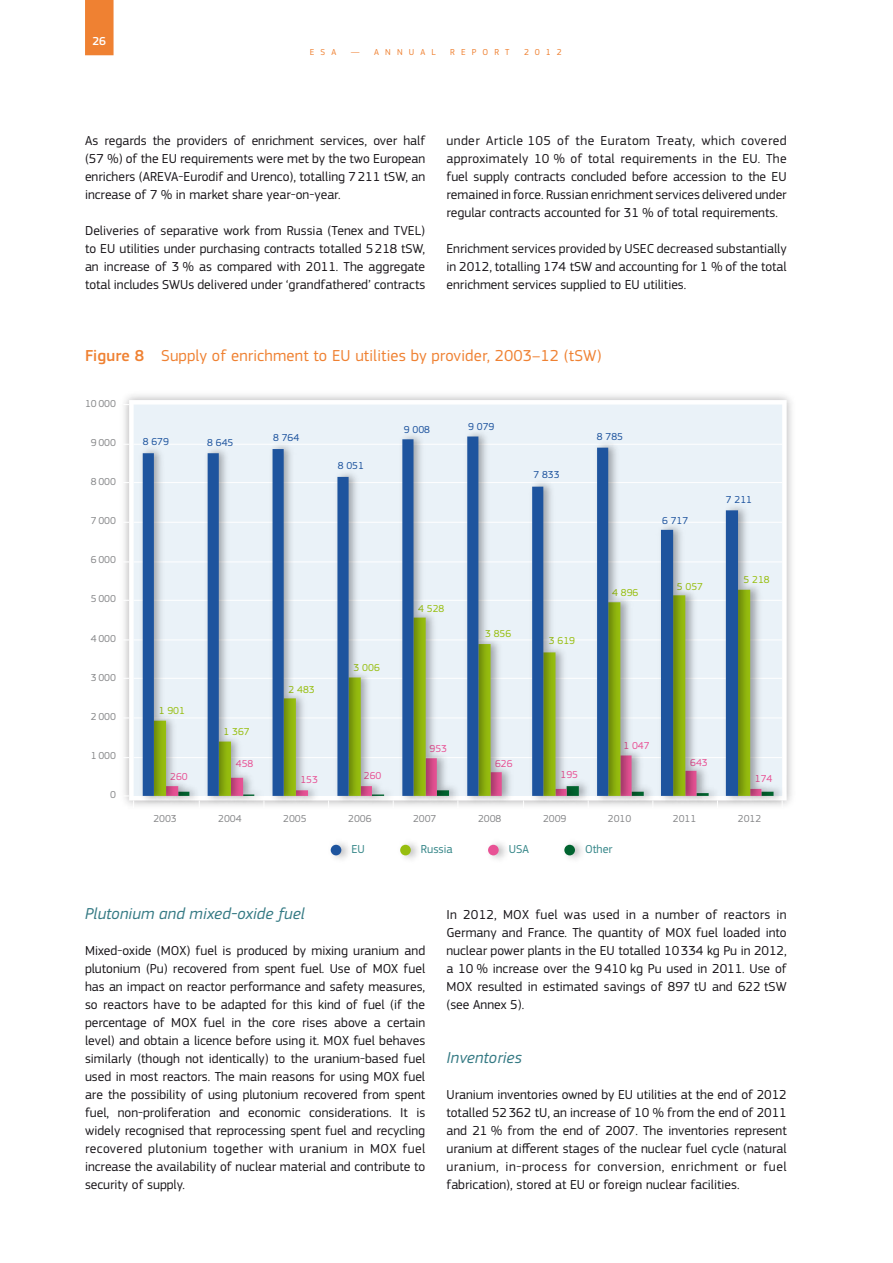
<style>
.page{position:relative;width:893px;height:1263px;background:#fff}
.page>*{position:absolute;margin:0;border:0;box-sizing:border-box;transform-origin:0 0}
.t1{font:16.5px "PF Square Sans Pro";letter-spacing:.01em;color:#ef8132}
.t2{font:italic 16.5px "PF Square Sans Pro";letter-spacing:.01em;color:#357a84}
.t3{font:13.5px/18px "PF Square Sans Pro";color:#1a171b;text-align:justify}
.t4{font:12px "PF Square Sans Pro";color:#338587}
.t5{font:500 12px "PF Square Sans Pro";color:#fff}
.t6{font:10.5px "PF Square Sans Pro";color:#87888a}
.t7{font:10.5px "PF Square Sans Pro";color:#1e549e}
.t8{font:10.5px "PF Square Sans Pro";color:#97be0f}
.t9{font:10.5px "PF Square Sans Pro";color:#e85295}
.t10{font:9px "PF Square Sans Pro";letter-spacing:.68em;color:#ef8132}
.s1{font-weight:500}
</style>
<div class="page">
<div style="left:85px;top:0;width:29px;height:55px;background:#ef8132"></div>
<svg style="left:129px;top:400px;width:658px;height:396px;fill:#eaf2f8"></svg>
<hr style="left:134px;top:757px;width:648px;height:1px;background:#fff">
<hr style="left:134px;top:717px;width:648px;height:1px;background:#fff">
<hr style="left:134px;top:678px;width:648px;height:1px;background:#fff">
<hr style="left:134px;top:639px;width:648px;height:1px;background:#fff">
<hr style="left:134px;top:600px;width:648px;height:1px;background:#fff">
<hr style="left:134px;top:561px;width:648px;height:1px;background:#fff">
<hr style="left:134px;top:522px;width:648px;height:1px;background:#fff">
<hr style="left:134px;top:482px;width:648px;height:1px;background:#fff">
<hr style="left:134px;top:444px;width:648px;height:1px;background:#fff">
<svg style="left:123px;top:795px;width:11px;height:13px"></svg>
<img style="left:330px;top:843px;width:19px;height:16px">
<div style="left:331px;top:845px;width:10px;height:10px;background:#1e549e;border-radius:50%"></div>
<img style="left:400px;top:843px;width:18px;height:16px">
<div style="left:400px;top:845px;width:11px;height:10px;background:#97be0f;border-radius:50%"></div>
<img style="left:488px;top:843px;width:18px;height:16px">
<div style="left:488px;top:845px;width:11px;height:10px;background:#e85295;border-radius:50%"></div>
<img style="left:564px;top:843px;width:18px;height:16px">
<div style="left:564px;top:845px;width:11px;height:10px;background:#00632f;border-radius:50%"></div>
<svg style="left:166px;top:755px;width:607px;height:53px"></svg>
<img style="left:137px;top:426px;width:616px;height:380px">
<svg style="left:143px;top:436px;width:595px;height:360px;background:#bacbd2"></svg>
<p class="t5" style="left:93px;top:34px;width:15px">26</p>
<p class="t10" style="left:310px;top:47px;width:28px">ESA</p>
<p class="t10" style="left:351px;top:47px;width:87px">— ANNUAL</p>
<p class="t10" style="left:450px;top:47px;width:61px">REPORT</p>
<p class="t10" style="left:524px;top:47px;width:39px">2012</p>
<p class="t3" style="left:85px;top:132px;width:342px">As regards the providers of enrichment services, over half (57 %) of the EU requirements were met by the two European enrichers (AREVA-Eurodif and Urenco), totalling 7211 tSW, an increase of 7 % in market share year-on-year.</p>
<p class="t3" style="left:85px;top:222px;width:342px">Deliveries of separative work from Russia (Tenex and TVEL) to EU utilities under purchasing contracts totalled 5218 tSW, an increase of 3 % as compared with 2011. The aggregate total includes SWUs delivered under ‘grandfathered’ contracts</p>
<p class="t3" style="left:446px;top:132px;width:342px">under Article 105 of the Euratom Treaty, which covered approximately 10 % of total requirements in the EU. The fuel supply contracts concluded before accession to the EU remained in force. Russian enrichment services delivered under regular contracts accounted for 31 % of total requirements.</p>
<p class="t3" style="left:446px;top:240px;width:342px">Enrichment services provided by USEC decreased substantially in 2012, totalling 174 tSW and accounting for 1 % of the total enrichment services supplied to EU utilities.</p>
<p class="t1" style="left:85px;top:346px;width:518px"><span class="s1">Figure 8</span> Supply of enrichment to EU utilities by provider, 2003–12 (tSW)</p>
<p class="t6" style="left:85px;top:397px;width:32px">10 000</p>
<p class="t6" style="left:91px;top:437px;width:26px">9 000</p>
<p class="t6" style="left:91px;top:476px;width:26px">8 000</p>
<p class="t6" style="left:91px;top:515px;width:26px">7 000</p>
<p class="t6" style="left:91px;top:554px;width:26px">6 000</p>
<p class="t6" style="left:91px;top:593px;width:26px">5 000</p>
<p class="t6" style="left:91px;top:632px;width:26px">4 000</p>
<p class="t6" style="left:91px;top:671px;width:26px">3 000</p>
<p class="t6" style="left:91px;top:710px;width:26px">2 000</p>
<p class="t6" style="left:91px;top:749px;width:26px">1 000</p>
<p class="t6" style="left:110px;top:788px;width:7px">0</p>
<p class="t7" style="left:143px;top:435px;width:28px">8 679</p>
<p class="t7" style="left:207px;top:437px;width:28px">8 645</p>
<p class="t7" style="left:273px;top:431px;width:28px">8 764</p>
<p class="t7" style="left:338px;top:459px;width:28px">8 051</p>
<p class="t8" style="left:159px;top:704px;width:28px">1 901</p>
<p class="t9" style="left:170px;top:770px;width:19px">260</p>
<p class="t8" style="left:224px;top:726px;width:28px">1 367</p>
<p class="t9" style="left:236px;top:757px;width:19px">458</p>
<p class="t8" style="left:289px;top:683px;width:28px">2 483</p>
<p class="t9" style="left:300px;top:774px;width:19px">153</p>
<p class="t8" style="left:354px;top:662px;width:28px">3 006</p>
<p class="t9" style="left:364px;top:769px;width:19px">260</p>
<p class="t7" style="left:404px;top:423px;width:28px">9 008</p>
<p class="t7" style="left:468px;top:421px;width:28px">9 079</p>
<p class="t7" style="left:533px;top:469px;width:28px">7 833</p>
<p class="t7" style="left:597px;top:431px;width:28px">8 785</p>
<p class="t8" style="left:418px;top:603px;width:28px">4 528</p>
<p class="t8" style="left:485px;top:627px;width:28px">3 856</p>
<p class="t8" style="left:549px;top:634px;width:28px">3 619</p>
<p class="t8" style="left:612px;top:586px;width:28px">4 896</p>
<p class="t7" style="left:662px;top:515px;width:28px">6 717</p>
<p class="t8" style="left:677px;top:580px;width:28px">5 057</p>
<p class="t7" style="left:726px;top:493px;width:28px">7 211</p>
<p class="t8" style="left:743px;top:573px;width:28px">5 218</p>
<p class="t9" style="left:430px;top:742px;width:19px">953</p>
<p class="t9" style="left:495px;top:757px;width:19px">626</p>
<p class="t9" style="left:560px;top:768px;width:19px">195</p>
<p class="t9" style="left:623px;top:739px;width:28px">1 047</p>
<p class="t9" style="left:690px;top:757px;width:19px">643</p>
<p class="t9" style="left:755px;top:772px;width:19px">174</p>
<p class="t6" style="left:153px;top:812px;width:25px">2003</p>
<p class="t6" style="left:218px;top:812px;width:25px">2004</p>
<p class="t6" style="left:283px;top:812px;width:25px">2005</p>
<p class="t6" style="left:348px;top:812px;width:25px">2006</p>
<p class="t6" style="left:413px;top:812px;width:25px">2007</p>
<p class="t6" style="left:478px;top:812px;width:25px">2008</p>
<p class="t6" style="left:543px;top:812px;width:25px">2009</p>
<p class="t6" style="left:608px;top:812px;width:25px">2010</p>
<p class="t6" style="left:673px;top:812px;width:25px">2011</p>
<p class="t6" style="left:738px;top:812px;width:25px">2012</p>
<p class="t4" style="left:351px;top:842px;width:15px">EU</p>
<p class="t4" style="left:421px;top:842px;width:33px">Russia</p>
<p class="t4" style="left:509px;top:842px;width:22px">USA</p>
<p class="t4" style="left:585px;top:842px;width:29px">Other</p>
<p class="t2" style="left:85px;top:904px;width:221px">Plutonium and mixed-oxide fuel</p>
<p class="t3" style="left:85px;top:942px;width:342px">Mixed-oxide (MOX) fuel is produced by mixing uranium and plutonium (Pu) recovered from spent fuel. Use of MOX fuel has an impact on reactor performance and safety measures, so reactors have to be adapted for this kind of fuel (if the percentage of MOX fuel in the core rises above a certain level) and obtain a licence before using it. MOX fuel behaves similarly (though not identically) to the uranium-based fuel used in most reactors. The main reasons for using MOX fuel are the possibility of using plutonium recovered from spent fuel, non-proliferation and economic considerations. It is widely recognised that reprocessing spent fuel and recycling recovered plutonium together with uranium in MOX fuel increase the availability of nuclear material and contribute to security of supply.</p>
<p class="t3" style="left:446px;top:906px;width:342px">In 2012, MOX fuel was used in a number of reactors in Germany and France. The quantity of MOX fuel loaded into nuclear power plants in the EU totalled 10334 kg Pu in 2012, a 10 % increase over the 9410 kg Pu used in 2011. Use of MOX resulted in estimated savings of 897 tU and 622 tSW (see Annex 5).</p>
<p class="t2" style="left:446px;top:1048px;width:77px">Inventories</p>
<p class="t3" style="left:446px;top:1086px;width:342px">Uranium inventories owned by EU utilities at the end of 2012 totalled 52362 tU, an increase of 10 % from the end of 2011 and 21 % from the end of 2007. The inventories represent uranium at different stages of the nuclear fuel cycle (natural uranium, in-process for conversion, enrichment or fuel fabrication), stored at EU or foreign nuclear facilities.</p>
</div>
